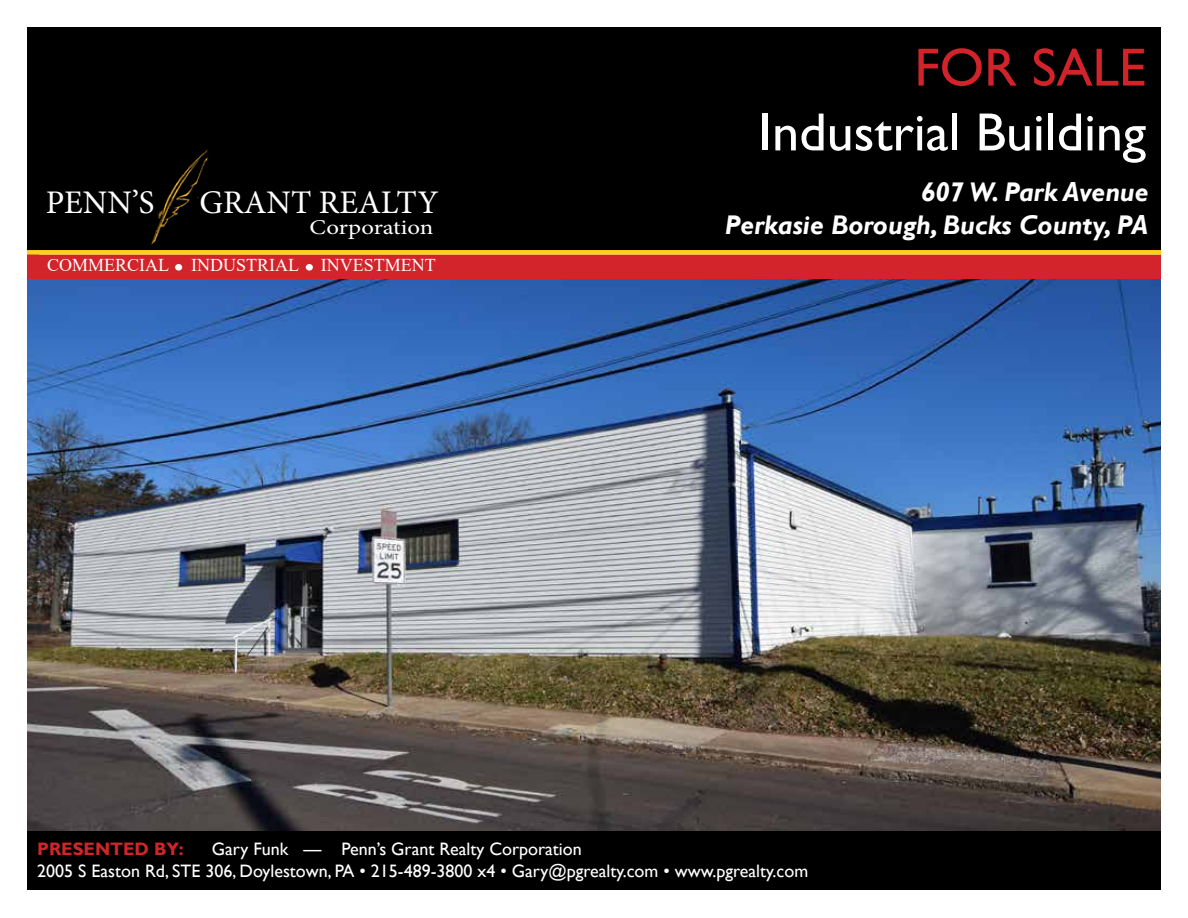
<style>
.page{position:relative;width:1188px;height:918px;background:#fff}
.page>*{position:absolute;margin:0;border:0;box-sizing:border-box;transform-origin:0 0}
.t1{font:54px "Gill Sans";color:#fff}
.t2{font:54px "Gill Sans";color:#d2232a}
.t3{font:33px "Minion Pro";color:#fff}
.t4{font:italic 700 27px/32.4px "Gill Sans";color:#fff;text-align:right}
.t5{font:21px "Minion Pro";color:#fff;scale:1.18 1}
.t6{font:18px/21.6px "Gill Sans";color:#fff}
.t7{font:18px "Times New Roman";color:#fff}
.t8{font:700 18px "Gill Sans";color:#d2252a}
</style>
<div class="page">
<div style="left:27px;top:28px;width:1134px;height:225px;background:#000"></div>
<div style="left:27px;top:255px;width:1134px;height:25px;background:#d2242a"></div>
<div style="left:175px;top:264px;width:7px;height:7px;background:#fff;border-radius:50%"></div>
<div style="left:306px;top:264px;width:7px;height:7px;background:#fff;border-radius:50%"></div>
<div style="left:27px;top:250px;width:1134px;height:5px;background:#ffd01f"></div>
<div style="left:28px;top:831px;width:1133px;height:59px;background:#000"></div>
<img style="left:151px;top:150px;width:56px;height:95px">
<img style="left:27px;top:280px;width:1134px;height:551px">
<h2 class="t3" style="left:46px;top:180px;width:110px">PENN’S</h2>
<h2 class="t3" style="left:199px;top:180px;width:241px">GRANT REALTY</h2>
<p class="t5" style="left:310px;top:213px;width:107px">Corporation</p>
<p class="t7" style="left:47px;top:252px;width:390px">COMMERCIAL INDUSTRIAL INVESTMENT</p>
<h1 class="t2" style="left:914px;top:36px;width:233px">FOR SALE</h1>
<h1 class="t1" style="left:759px;top:101px;width:389px">Industrial Building</h1>
<h3 class="t4" style="left:725px;top:177px;width:425px">607 W. Park Avenue<br>Perkasie Borough, Bucks County, PA</h3>
<p class="t6" style="left:37px;top:839px;width:773px;text-indent:175px">Gary Funk — Penn’s Grant Realty Corporation<br>2005 S Easton Rd, STE 306, Doylestown, PA • 215-489-3800 x4 • Gary@pgrealty.com • www.pgrealty.com</p>
<p class="t8" style="left:37px;top:838px;width:148px">PRESENTED BY:</p>
</div>
